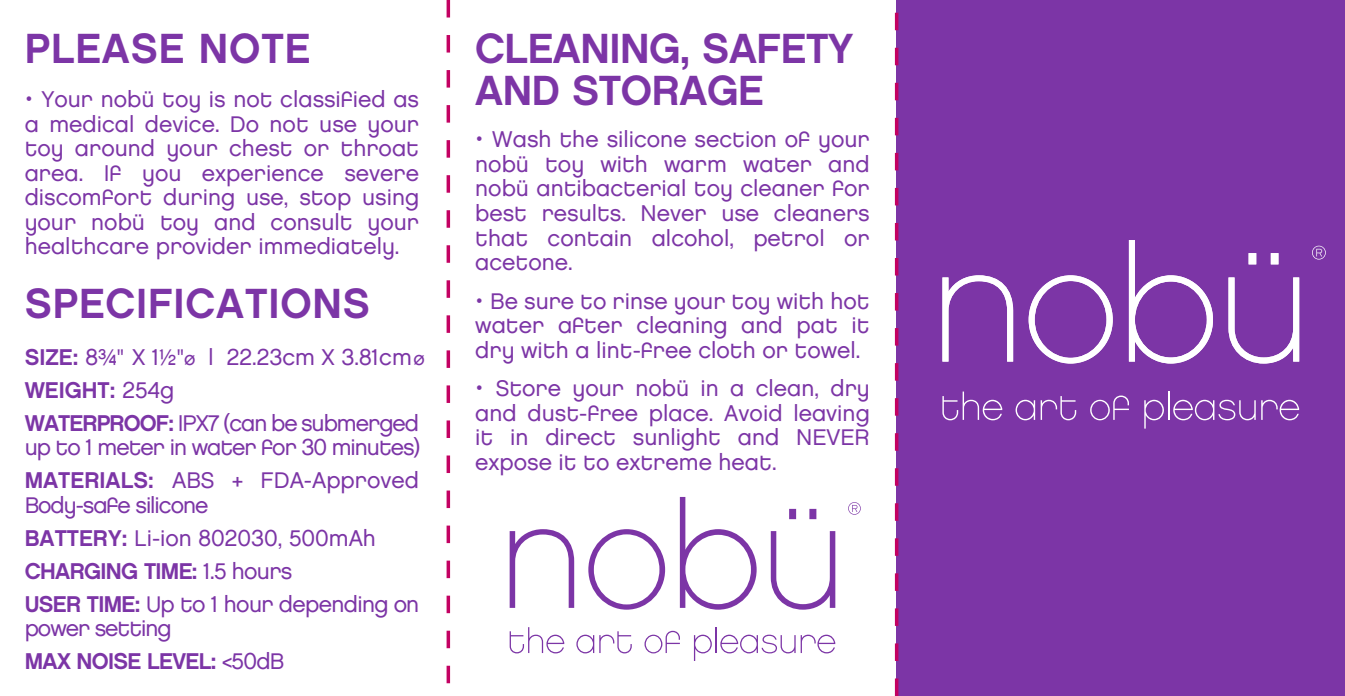
<style>
.page{position:relative;width:1345px;height:696px;background:#fff}
.page>*{position:absolute;margin:0;border:0;box-sizing:border-box;transform-origin:0 0}
.t1{font:42px/42px "Chalet New York Nineteen Sixty";letter-spacing:-.01em;color:#7c35a6}
.t2{font:42px "Chalet New York Nineteen Sixty";letter-spacing:.02em;color:#7c35a6}
.t3{font:22.75px/24.5px "Chalet London Nineteen Eighty";color:#7c35a6;text-align:justify}
.t4{font:22.75px/24.5px "Chalet London Nineteen Eighty";letter-spacing:-.045em;color:#7c35a6}
.t5{font:22.75px "Chalet New York Nineteen Sixty";letter-spacing:-.03em;color:#7c35a6}
.t6{font:22.75px/24.5px "Chalet London Nineteen Eighty";letter-spacing:-.03em;color:#7c35a6}
.s1{font-family:"Comic Sans MS"}
.s2{font-family:"Chalet New York Nineteen Sixty"}
.s3{font-size:19.25px}
.s4{font-family:"Chalet London Nineteen Eighty"}
</style>
<div class="page">
<div style="left:896px;top:0;width:448px;height:695px;background:#7c35a6"></div>
<svg style="left:942px;top:275px;width:70px;height:86px"></svg>
<svg style="left:1028px;top:275px;width:84px;height:88px"></svg>
<svg style="left:1128px;top:240px;width:84px;height:123px"></svg>
<svg style="left:1228px;top:253px;width:70px;height:110px"></svg>
<svg style="left:942px;top:391px;width:60px;height:29px"></svg>
<svg style="left:1015px;top:399px;width:19px;height:21px"></svg>
<svg style="left:1040px;top:396px;width:35px;height:24px"></svg>
<svg style="left:1090px;top:395px;width:38px;height:25px"></svg>
<svg style="left:1144px;top:391px;width:154px;height:37px"></svg>
<svg style="left:1312px;top:245px;width:13px;height:14px"></svg>
<svg style="left:509px;top:529px;width:65px;height:78px"></svg>
<svg style="left:588px;top:529px;width:77px;height:80px"></svg>
<svg style="left:679px;top:497px;width:77px;height:112px"></svg>
<svg style="left:770px;top:508px;width:65px;height:101px"></svg>
<svg style="left:509px;top:627px;width:55px;height:26px"></svg>
<svg style="left:576px;top:631px;width:55px;height:22px"></svg>
<svg style="left:644px;top:630px;width:35px;height:23px"></svg>
<svg style="left:693px;top:627px;width:142px;height:33px"></svg>
<svg style="left:848px;top:502px;width:12px;height:12px"></svg>
<svg style="left:446px;top:0;width:4px;height:684px"></svg>
<svg style="left:894px;top:12px;width:4px;height:683px"></svg>
<h1 class="t2" style="left:25px;top:22px;width:287px">PLEASE NOTE</h1>
<p class="t3" style="left:25px;top:87px;width:396px"><span class="s1">•</span> Your nobü toy is not classified as a medical device. Do not use your toy around your chest or throat area. If you experience severe discomfort during use, stop using your nobü toy and consult your healthcare provider immediately.</p>
<h1 class="t2" style="left:25px;top:278px;width:347px">SPECIFICATIONS</h1>
<p class="t3" style="left:25px;top:344px;width:401px"><span class="s2">SIZE:</span> 8¾" X 1½"<span class="s3">ø</span> | 22.23cm X 3.81cm<span class="s3">ø</span></p>
<p class="t5" style="left:25px;top:376px;width:151px">WEIGHT: <span class="s4">254g</span></p>
<p class="t4" style="left:25px;top:410px;width:397px"><span class="s2">WATERPROOF:</span> IPX7 (can be submerged up to 1 meter in water for 30 minutes)</p>
<p class="t4" style="left:25px;top:467px;width:396px"><span class="s2">MATERIALS:</span> ABS + FDA-Approved<br>Body-safe silicone</p>
<p class="t3" style="left:25px;top:525px;width:353px"><span class="s2">BATTERY:</span> Li-ion 802030, 500mAh</p>
<p class="t5" style="left:25px;top:556px;width:269px">CHARGING TIME: <span class="s4">1.5 hours</span></p>
<p class="t6" style="left:25px;top:591px;width:396px"><span class="s2">USER TIME:</span> Up to 1 hour depending on power setting</p>
<p class="t5" style="left:25px;top:647px;width:261px">MAX NOISE LEVEL: <span class="s4">&lt;50dB</span></p>
<h1 class="t1" style="left:475px;top:27px;width:379px">CLEANING, SAFETY<br>AND STORAGE</h1>
<p class="t3" style="left:475px;top:127px;width:396px"><span class="s1">•</span> Wash the silicone section of your nobü toy with warm water and nobü antibacterial toy cleaner for best results. Never use cleaners that contain alcohol, petrol or acetone.</p>
<p class="t3" style="left:475px;top:288px;width:396px"><span class="s1">•</span> Be sure to rinse your toy with hot water after cleaning and pat it dry with a lint-free cloth or towel.</p>
<p class="t3" style="left:475px;top:375px;width:396px"><span class="s1">•</span> Store your nobü in a clean, dry and dust-free place. Avoid leaving it in direct sunlight and NEVER expose it to extreme heat.</p>
</div>
